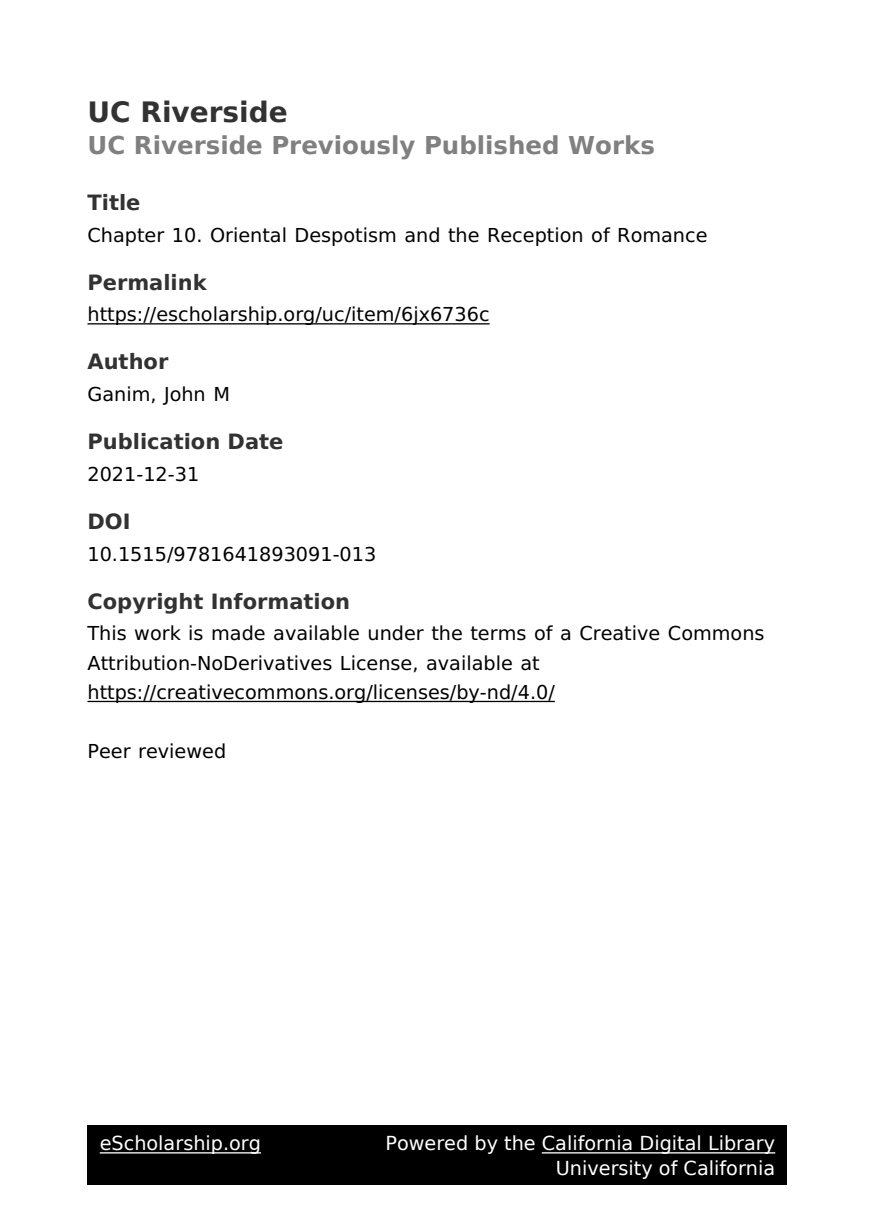
<style>
.page{position:relative;width:875px;height:1225px;background:#fff}
.page>*{position:absolute;margin:0;border:0;box-sizing:border-box;transform-origin:0 0}
.t1{font:700 28px "DejaVu Sans";color:#323232}
.t2{font:700 24.5px "DejaVu Sans";color:#808080}
.t3{font:700 21px "DejaVu Sans";color:#323232}
.t4{font:19.25px/29.2px "Code 2000";color:#000}
.t5{font:19.25px/24.5px "DejaVu Sans";color:#fff;text-align:right}
</style>
<div class="page">
<hr style="left:88px;top:323px;width:402px;height:2px;background:#000">
<hr style="left:88px;top:701px;width:467px;height:1px;background:#000">
<div style="left:88px;top:1125px;width:700px;height:60px;background:#000"></div>
<hr style="left:100px;top:1152px;width:161px;height:2px;background:#fff">
<hr style="left:542px;top:1152px;width:233px;height:2px;background:#fff">
<h1 class="t1" style="left:88px;top:101px;width:202px">UC Riverside</h1>
<p class="t2" style="left:88px;top:136px;width:569px">UC Riverside Previously Published Works</p>
<p class="t3" style="left:88px;top:194px;width:54px">Title</p>
<p class="t4" style="left:88px;top:220px;width:622px">Chapter 10. Oriental Despotism and the Reception of Romance</p>
<p class="t3" style="left:88px;top:274px;width:121px">Permalink</p>
<p class="t4" style="left:88px;top:300px;width:404px">https://escholarship.org/uc/item/6jx6736c</p>
<p class="t3" style="left:88px;top:354px;width:82px">Author</p>
<p class="t4" style="left:88px;top:380px;width:144px">Ganim, John M</p>
<p class="t3" style="left:88px;top:433px;width:198px">Publication Date</p>
<p class="t4" style="left:88px;top:460px;width:113px">2021-12-31</p>
<p class="t3" style="left:88px;top:513px;width:45px">DOI</p>
<p class="t4" style="left:88px;top:540px;width:290px">10.1515/9781641893091-013</p>
<p class="t3" style="left:88px;top:593px;width:264px">Copyright Information</p>
<p class="t4" style="left:88px;top:619px;width:679px">This work is made available under the terms of a Creative Commons<br>Attribution-NoDerivatives License, available at https://creativecommons.org/licenses/by-nd/4.0/</p>
<p class="t4" style="left:88px;top:736px;width:140px">Peer reviewed</p>
<p class="t5" style="left:100px;top:1133px;width:163px">eScholarship.org</p>
<p class="t5" style="left:385px;top:1133px;width:391px">Powered by the California Digital Library<br>University of California</p>
</div>
